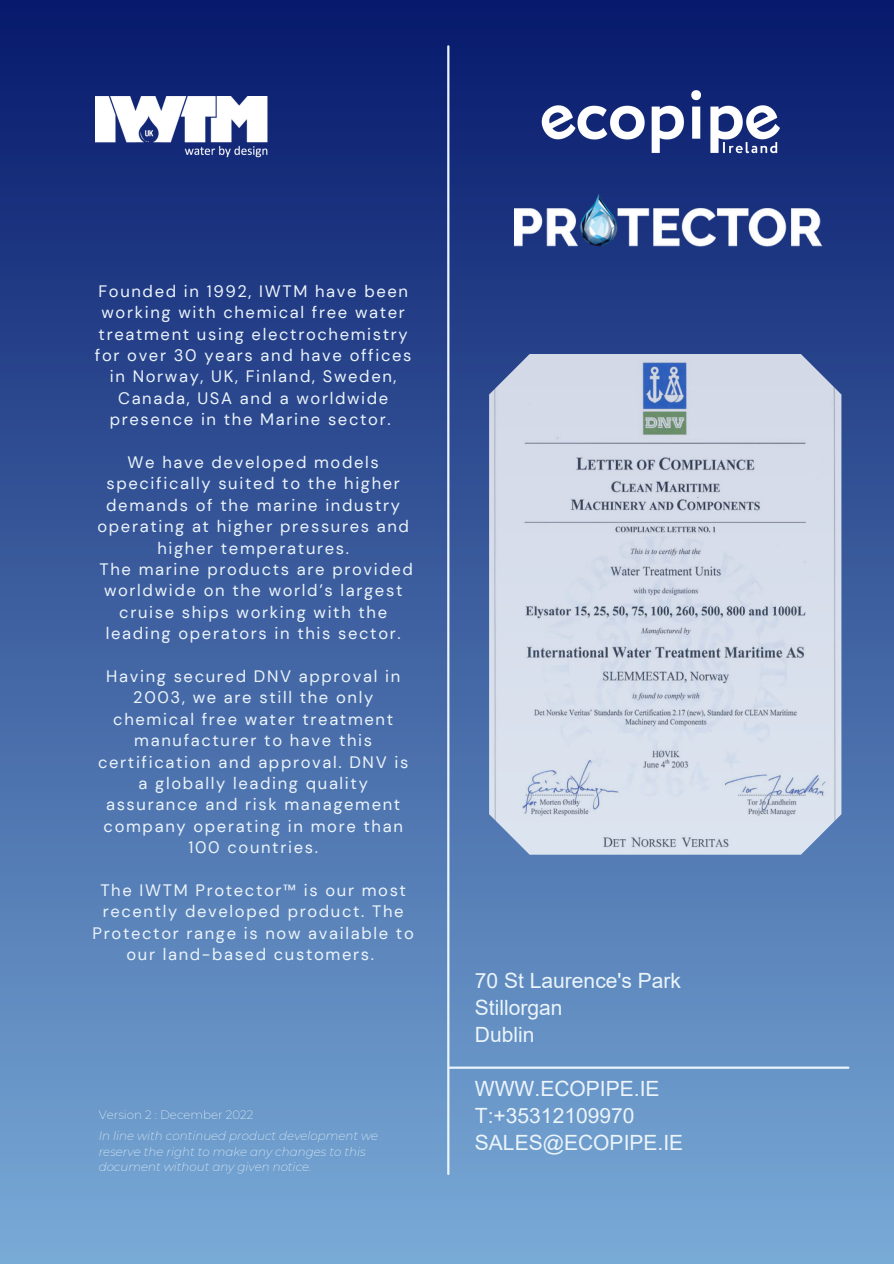
<style>
.page{position:relative;width:894px;height:1264px;background:#fff}
.page>*{position:absolute;margin:0;border:0;box-sizing:border-box;transform-origin:0 0}
.t1{font:21px/27px "Arial";color:#ebf4fa}
.t2{font:16.5px/21.5px "DM Sans";letter-spacing:.1em;color:#ebf4fa;text-align:center}
.t3{font:italic 200 11.85px/15.9px "Montserrat";color:#ebf4fa}
.t4{font:200 11.85px "Montserrat";color:#ebf4fa}
</style>
<div class="page">
<div style="left:0;top:0;width:893px;height:1263px;background:linear-gradient(to bottom,#06196c,#7aabd7)"></div>
<hr style="left:447px;top:46px;width:2px;height:1127px;background:#ebf4fa">
<hr style="left:449px;top:1066px;width:399px;height:2px;background:#ebf4fa">
<img style="left:489px;top:354px;width:352px;height:500px">
<img style="left:514px;top:193px;width:308px;height:72px">
<img style="left:96px;top:96px;width:172px;height:62px">
<img style="left:524px;top:86px;width:291px;height:73px">
<p class="t2" style="left:95px;top:280px;width:318px">Founded in 1992, IWTM have been working with chemical free water treatment using electrochemistry for over 30 years and have offices in Norway, UK, Finland, Sweden,<br>Canada, USA and a worldwide presence in the Marine sector.</p>
<p class="t2" style="left:97px;top:451px;width:317px">We have developed models specifically suited to the higher demands of the marine industry operating at higher pressures and higher temperatures.<br>The marine products are provided worldwide on the world’s largest cruise ships working with the leading operators in this sector.</p>
<p class="t2" style="left:98px;top:665px;width:312px">Having secured DNV approval in<br>2003, we are still the only chemical free water treatment manufacturer to have this certification and approval. DNV is a globally leading quality assurance and risk management company operating in more than<br>100 countries.</p>
<p class="t2" style="left:93px;top:879px;width:322px">The IWTM Protector™ is our most recently developed product. The<br>Protector range is now available to our land-based customers.</p>
<p class="t4" style="left:99px;top:1107px;width:156px">Version 2 : December 2022</p>
<p class="t3" style="left:99px;top:1127px;width:281px">In line with continued product development we reserve the right to make any changes to this document without any given notice.</p>
<p class="t1" style="left:475px;top:966px;width:208px">70 St Laurence's Park<br>Stillorgan<br>Dublin</p>
<p class="t1" style="left:475px;top:1075px;width:210px">WWW.ECOPIPE.IE<br>T:+35312109970<br>SALES@ECOPIPE.IE</p>
</div>
